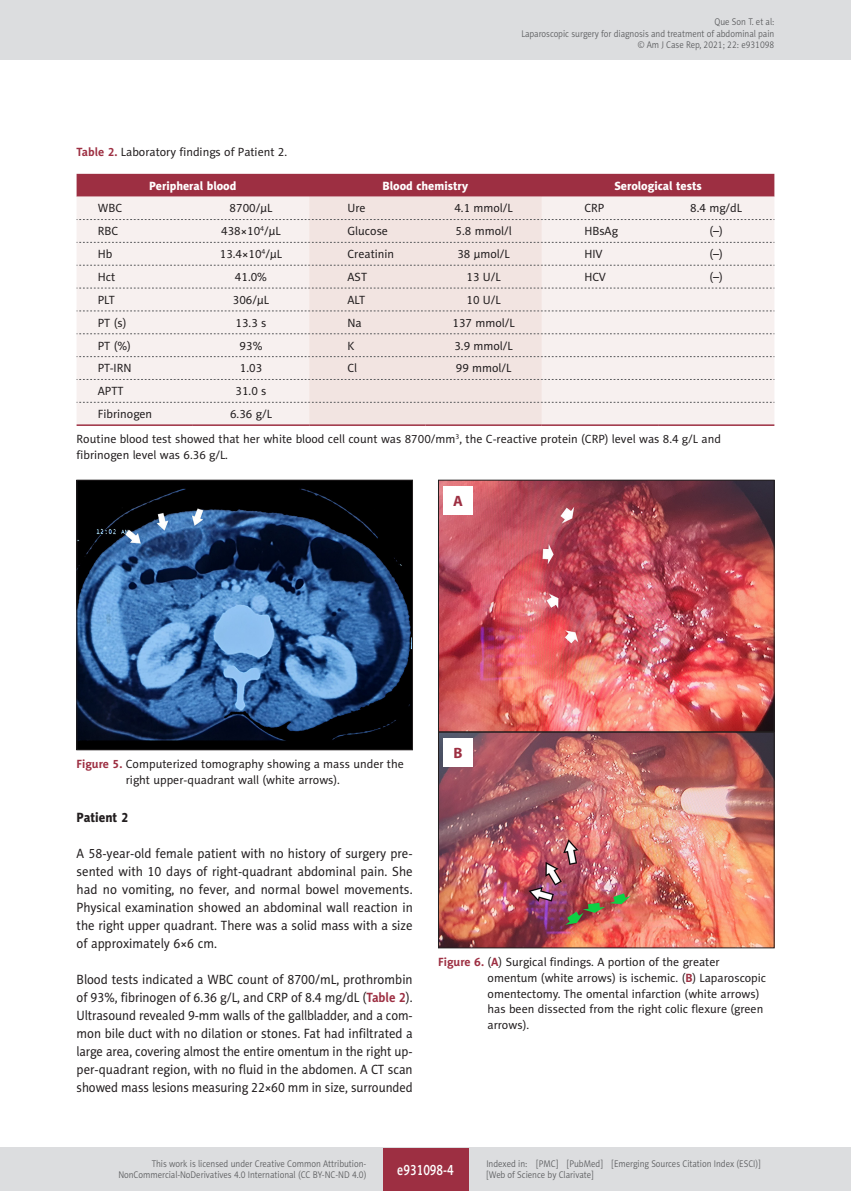
<style>
.page{position:relative;width:851px;height:1191px;background:#fff}
.page>*{position:absolute;margin:0;border:0;box-sizing:border-box;transform-origin:0 0}
.t1{font:15px "Naomi Sans EFN Medium";color:#fff;scale:.8 1}
.t2{font:700 15px "Myriad Pro";color:#9d2f42}
.AJCR_Body{font:13.5px/18px "Naomi Sans EFN";letter-spacing:-.005em;color:#231f20;text-align:justify;scale:.95 1}
.AJCR_Headline_2{font:13.5px "Naomi Sans EFN Heavy";color:#231f20;scale:.95 1}
.AJCR_Rycina_tytul{font:12px/15.8px "Naomi Sans EFN";color:#231f20}
.AJCR_Tabela_zawartos{font:12px "Naomi Sans EFN";color:#231f20}
.AJCR_Table_podpis_do{font:12px/15.8px "Naomi Sans EFN";color:#231f20}
.AJCR_Tabela_Head{font:12px "Naomi Sans EFN Heavy";color:#fff}
.AJCR_Tabela_tytul{font:12px "Naomi Sans EFN";color:#231f20}
.t3{font:9.75px/11.2px "Naomi Sans EFN Light";color:#57585a;text-align:right;scale:.9 1}
.s1{font-weight:700;color:#9d2f42}
</style>
<div class="page">
<div style="left:77px;top:174px;width:697px;height:23px;background:#9d2f42"></div>
<div style="left:77px;top:197px;width:697px;height:227px;background:#f7f0ef"></div>
<div style="left:309px;top:197px;width:232px;height:227px;background:#f2e4e1"></div>
<svg style="left:77px;top:219px;width:697px;height:1px"></svg>
<svg style="left:77px;top:242px;width:697px;height:1px"></svg>
<svg style="left:77px;top:265px;width:697px;height:1px"></svg>
<svg style="left:77px;top:288px;width:697px;height:1px"></svg>
<svg style="left:77px;top:311px;width:697px;height:1px"></svg>
<svg style="left:77px;top:333px;width:697px;height:1px"></svg>
<svg style="left:77px;top:356px;width:697px;height:1px"></svg>
<svg style="left:77px;top:379px;width:697px;height:1px"></svg>
<svg style="left:77px;top:402px;width:697px;height:1px"></svg>
<hr style="left:77px;top:424px;width:116px;height:2px;background:#9d2f42">
<hr style="left:193px;top:424px;width:116px;height:2px;background:#9d2f42">
<hr style="left:309px;top:424px;width:116px;height:2px;background:#9d2f42">
<hr style="left:425px;top:424px;width:116px;height:2px;background:#9d2f42">
<hr style="left:541px;top:424px;width:117px;height:2px;background:#9d2f42">
<hr style="left:658px;top:424px;width:116px;height:2px;background:#9d2f42">
<img style="left:79px;top:482px;width:331px;height:266px">
<div style="left:77px;top:480px;width:335px;height:270px;border:1px solid #231f20"></div>
<img style="left:440px;top:482px;width:332px;height:464px">
<div style="left:438px;top:480px;width:336px;height:252px;border:1px solid #231f20"></div>
<div style="left:443px;top:486px;width:29px;height:28px;background:#fff"></div>
<div style="left:438px;top:732px;width:336px;height:216px;border:1px solid #231f20"></div>
<div style="left:443px;top:738px;width:29px;height:28px;background:#fff"></div>
<div style="left:0;top:0;width:850px;height:60px;background:#dcdddf"></div>
<hr style="left:850px;top:0;width:1px;height:60px;background:#dcdddf">
<div style="left:0;top:1148px;width:850px;height:43px;background:#dcdddf"></div>
<div style="left:383px;top:1147px;width:85px;height:43px;background:#9d2f42"></div>
<p class="AJCR_Tabela_tytul" style="left:77px;top:145px;width:212px"><span class="s1">Table 2.</span> Laboratory findings of Patient 2.</p>
<p class="t3" style="left:521px;top:16px;width:282px">Que Son T. et al:<br>Laparoscopic surgery for diagnosis and treatment of abdominal pain © Am J Case Rep, 2021; 22: e931098</p>
<p class="AJCR_Tabela_Head" style="left:149px;top:178px;width:89px">Peripheral blood</p>
<p class="AJCR_Tabela_Head" style="left:382px;top:178px;width:87px">Blood chemistry</p>
<p class="AJCR_Tabela_Head" style="left:614px;top:178px;width:89px">Serological tests</p>
<p class="AJCR_Tabela_zawartos" style="left:98px;top:201px;width:26px">WBC</p>
<p class="AJCR_Tabela_zawartos" style="left:229px;top:201px;width:44px">8700/µL</p>
<p class="AJCR_Tabela_zawartos" style="left:347px;top:201px;width:20px">Ure</p>
<p class="AJCR_Tabela_zawartos" style="left:454px;top:201px;width:60px">4.1 mmol/L</p>
<p class="AJCR_Tabela_zawartos" style="left:584px;top:201px;width:21px">CRP</p>
<p class="AJCR_Tabela_zawartos" style="left:690px;top:201px;width:53px">8.4 mg/dL</p>
<p class="AJCR_Tabela_zawartos" style="left:98px;top:224px;width:22px">RBC</p>
<p class="AJCR_Tabela_zawartos" style="left:221px;top:224px;width:61px">438×10<sup>4</sup>/µL</p>
<p class="AJCR_Tabela_zawartos" style="left:347px;top:224px;width:42px">Glucose</p>
<p class="AJCR_Tabela_zawartos" style="left:455px;top:224px;width:57px">5.8 mmol/l</p>
<p class="AJCR_Tabela_zawartos" style="left:584px;top:224px;width:35px">HBsAg</p>
<p class="AJCR_Tabela_zawartos" style="left:709px;top:224px;width:15px">(–)</p>
<p class="AJCR_Tabela_zawartos" style="left:98px;top:247px;width:16px">Hb</p>
<p class="AJCR_Tabela_zawartos" style="left:220px;top:247px;width:64px">13.4×10<sup>4</sup>/µL</p>
<p class="AJCR_Tabela_zawartos" style="left:347px;top:247px;width:48px">Creatinin</p>
<p class="AJCR_Tabela_zawartos" style="left:457px;top:247px;width:54px">38 µmol/L</p>
<p class="AJCR_Tabela_zawartos" style="left:584px;top:247px;width:20px">HIV</p>
<p class="AJCR_Tabela_zawartos" style="left:709px;top:247px;width:15px">(–)</p>
<p class="AJCR_Tabela_zawartos" style="left:98px;top:270px;width:19px">Hct</p>
<p class="AJCR_Tabela_zawartos" style="left:235px;top:270px;width:34px">41.0%</p>
<p class="AJCR_Tabela_zawartos" style="left:347px;top:270px;width:21px">AST</p>
<p class="AJCR_Tabela_zawartos" style="left:466px;top:270px;width:36px">13 U/L</p>
<p class="AJCR_Tabela_zawartos" style="left:584px;top:270px;width:23px">HCV</p>
<p class="AJCR_Tabela_zawartos" style="left:709px;top:270px;width:15px">(–)</p>
<p class="AJCR_Tabela_zawartos" style="left:98px;top:293px;width:19px">PLT</p>
<p class="AJCR_Tabela_zawartos" style="left:233px;top:293px;width:38px">306/µL</p>
<p class="AJCR_Tabela_zawartos" style="left:347px;top:293px;width:19px">ALT</p>
<p class="AJCR_Tabela_zawartos" style="left:466px;top:293px;width:36px">10 U/L</p>
<p class="AJCR_Tabela_zawartos" style="left:98px;top:316px;width:30px">PT (s)</p>
<p class="AJCR_Tabela_zawartos" style="left:235px;top:316px;width:32px">13.3 s</p>
<p class="AJCR_Tabela_zawartos" style="left:347px;top:316px;width:16px">Na</p>
<p class="AJCR_Tabela_zawartos" style="left:452px;top:316px;width:64px">137 mmol/L</p>
<p class="AJCR_Tabela_zawartos" style="left:98px;top:338px;width:35px">PT (%)</p>
<p class="AJCR_Tabela_zawartos" style="left:239px;top:338px;width:24px">93%</p>
<p class="AJCR_Tabela_zawartos" style="left:347px;top:338px;width:9px">K</p>
<p class="AJCR_Tabela_zawartos" style="left:454px;top:338px;width:60px">3.9 mmol/L</p>
<p class="AJCR_Tabela_zawartos" style="left:98px;top:361px;width:35px">PT-IRN</p>
<p class="AJCR_Tabela_zawartos" style="left:240px;top:361px;width:24px">1.03</p>
<p class="AJCR_Tabela_zawartos" style="left:347px;top:361px;width:11px">Cl</p>
<p class="AJCR_Tabela_zawartos" style="left:455px;top:361px;width:57px">99 mmol/L</p>
<p class="AJCR_Tabela_zawartos" style="left:98px;top:384px;width:27px">APTT</p>
<p class="AJCR_Tabela_zawartos" style="left:235px;top:384px;width:32px">31.0 s</p>
<p class="AJCR_Tabela_zawartos" style="left:98px;top:407px;width:56px">Fibrinogen</p>
<p class="AJCR_Tabela_zawartos" style="left:230px;top:407px;width:43px">6.36 g/L</p>
<p class="AJCR_Table_podpis_do" style="left:77px;top:431px;width:645px">Routine blood test showed that her white blood cell count was 8700/mm<sup>3</sup>, the C-reactive protein (CRP) level was 8.4 g/L and fibrinogen level was 6.36 g/L.</p>
<p class="t2" style="left:453px;top:491px;width:11px">A</p>
<p class="AJCR_Rycina_tytul" style="left:126px;top:756px;width:279px;text-indent:-49px"><span class="s1">Figure 5.</span> Computerized tomography showing a mass under the right upper-quadrant wall (white arrows).</p>
<p class="AJCR_Headline_2" style="left:77px;top:809px;width:56px">Patient 2</p>
<p class="AJCR_Body" style="left:77px;top:844px;width:355px">A 58-year-old female patient with no history of surgery pre&shy;sented with 10 days of right-quadrant abdominal pain. She had no vomiting, no fever, and normal bowel movements.<br>Physical examination showed an abdominal wall reaction in the right upper quadrant. There was a solid mass with a size of approximately 6×6 cm.</p>
<p class="AJCR_Body" style="left:77px;top:970px;width:355px">Blood tests indicated a WBC count of 8700/mL, prothrombin of 93%, fibrinogen of 6.36 g/L, and CRP of 8.4 mg/dL (<span class="s1">Table 2</span>).<br>Ultrasound revealed 9-mm walls of the gallbladder, and a com&shy;mon bile duct with no dilation or stones. Fat had infiltrated a large area, covering almost the entire omentum in the right up&shy;per-quadrant region, with no fluid in the abdomen. A CT scan showed mass lesions measuring 22×60 mm in size, surrounded</p>
<p class="t2" style="left:453px;top:743px;width:11px">B</p>
<p class="AJCR_Rycina_tytul" style="left:487px;top:954px;width:280px;text-indent:-49px"><span class="s1">Figure 6.</span> (<span class="s1">A</span>) Surgical findings. A portion of the greater omentum (white arrows) is ischemic. (<span class="s1">B</span>) Laparoscopic omentectomy. The omental infarction (white arrows) has been dissected from the right colic flexure (green arrows).</p>
<p class="t3" style="left:118px;top:1158px;width:277px">This work is licensed under Creative Common Attribution-<br>NonCommercial-NoDerivatives 4.0 International (CC BY-NC-ND 4.0)</p>
<p class="t1" style="left:397px;top:1160px;width:72px">e931098-4</p>
<p class="t3" style="left:486px;top:1158px;width:306px;text-align:left">Indexed in: [PMC] [PubMed] [Emerging Sources Citation Index (ESCI)] [Web of Science by Clarivate]</p>
</div>
